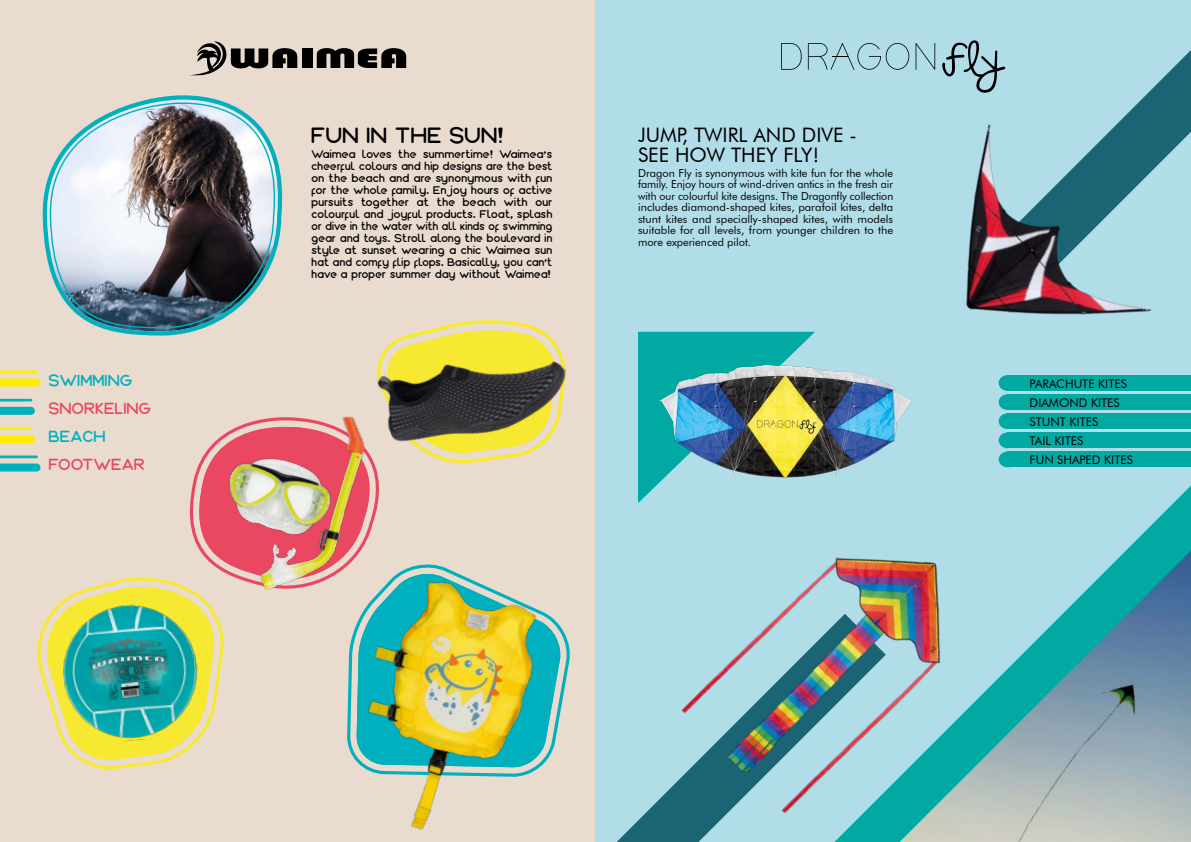
<style>
.page{position:relative;width:1191px;height:842px;background:#fff}
.page>*{position:absolute;margin:0;border:0;box-sizing:border-box;transform-origin:0 0}
.t1{font:22px "Roundo";color:#000}
.t2{font:20px/20px "Futura BT";color:#000}
.t3{font:16px "Roundo";color:#e94860}
.t4{font:16px "Roundo";color:#00b0bf}
.t5{font:12px/19px "Futura BT";color:#000}
.t6{font:11px/12px "Roundo";color:#000;text-align:justify}
.t7{font:11px/11.5px "Futura BT";color:#000;text-align:justify}
</style>
<div class="page">
<div style="left:0;top:0;width:595px;height:842px;background:#e9dbce"></div>
<div style="left:595px;top:0;width:596px;height:842px;background:#b1dde8"></div>
<svg style="left:886px;top:485px;width:305px;height:357px"></svg>
<img style="left:899px;top:551px;width:292px;height:291px">
<svg style="left:638px;top:332px;width:177px;height:171px"></svg>
<svg style="left:617px;top:781px;width:269px;height:61px"></svg>
<svg style="left:1005px;top:50px;width:186px;height:120px"></svg>
<div style="left:302px;top:48px;width:10px;height:20px;background:#000"></div>
<svg style="left:317px;top:48px;width:89px;height:20px"></svg>
<svg style="left:190px;top:41px;width:107px;height:35px"></svg>
<img style="left:368px;top:770px;width:168px;height:60px">
<svg style="left:42px;top:159px;width:241px;height:111px"></svg>
<img style="left:50px;top:95px;width:227px;height:225px">
<svg style="left:34px;top:320px;width:536px;height:450px"></svg>
<img style="left:202px;top:388px;width:173px;height:219px">
<img style="left:370px;top:320px;width:200px;height:148px">
<img style="left:658px;top:364px;width:255px;height:119px">
<img style="left:678px;top:508px;width:310px;height:311px">
<img style="left:885px;top:122px;width:268px;height:278px">
<svg style="left:942px;top:40px;width:63px;height:53px"></svg>
<svg style="left:781px;top:43px;width:21px;height:27px"></svg>
<svg style="left:915px;top:43px;width:20px;height:27px"></svg>
<svg style="left:808px;top:43px;width:101px;height:27px"></svg>
<hr style="left:0;top:455px;width:37px;height:3px;background:#00b0bf">
<div style="left:0;top:463px;width:37px;height:8px;background:#00b0bf"></div>
<hr style="left:0;top:427px;width:31px;height:3px;background:#ffed00">
<div style="left:0;top:435px;width:31px;height:8px;background:#ffed00"></div>
<hr style="left:0;top:399px;width:31px;height:2px;background:#00b0bf">
<div style="left:0;top:407px;width:31px;height:8px;background:#00b0bf"></div>
<hr style="left:0;top:370px;width:37px;height:3px;background:#ffed00">
<div style="left:0;top:378px;width:37px;height:8px;background:#ffed00"></div>
<div style="left:998px;top:375px;width:18px;height:16px;background:#00aaa3;border-radius:50%"></div>
<div style="left:1007px;top:375px;width:184px;height:16px;background:#00aaa3"></div>
<div style="left:998px;top:394px;width:18px;height:16px;background:#00aaa3;border-radius:50%"></div>
<div style="left:1007px;top:394px;width:184px;height:16px;background:#00aaa3"></div>
<div style="left:998px;top:413px;width:18px;height:16px;background:#00aaa3;border-radius:50%"></div>
<div style="left:1007px;top:413px;width:184px;height:16px;background:#00aaa3"></div>
<div style="left:998px;top:451px;width:18px;height:16px;background:#00aaa3;border-radius:50%"></div>
<div style="left:1007px;top:451px;width:184px;height:16px;background:#00aaa3"></div>
<div style="left:998px;top:432px;width:18px;height:16px;background:#00aaa3;border-radius:50%"></div>
<div style="left:1007px;top:432px;width:184px;height:16px;background:#00aaa3"></div>
<h3 class="t4" style="left:49px;top:372px;width:86px">SWIMMING</h3>
<h3 class="t3" style="left:49px;top:400px;width:104px">SNORKELING</h3>
<h3 class="t4" style="left:49px;top:428px;width:59px">BEACH</h3>
<h3 class="t3" style="left:49px;top:456px;width:98px">FOOTWEAR</h3>
<h1 class="t1" style="left:312px;top:124px;width:194px">FUN IN THE SUN!</h1>
<p class="t6" style="left:312px;top:148px;width:242px">Waimea loves the summertime! Waimea’s cheerful colours and hip designs are the best on the beach and are synonymous with fun for the whole family. Enjoy hours of active pursuits together at the beach with our colourful and joyful products. Float, splash or dive in the water with all kinds of swimming gear and toys. Stroll along the boulevard in style at sunset wearing a chic Waimea sun hat and comfy flip flops. Basically, you can’t have a proper summer day without Waimea!</p>
<h2 class="t2" style="left:638px;top:125px;width:220px">JUMP, TWIRL AND DIVE -<br>SEE HOW THEY FLY!</h2>
<p class="t7" style="left:638px;top:167px;width:257px">Dragon Fly is synonymous with kite fun for the whole family. Enjoy hours of wind-driven antics in the fresh air with our colourful kite designs. The Dragonfly collection includes diamond-shaped kites, parafoil kites, delta stunt kites and specially-shaped kites, with models suitable for all levels, from younger children to the more experienced pilot.</p>
<p class="t5" style="left:1029px;top:374px;width:105px">PARACHUTE KITES<br>DIAMOND KITES<br>STUNT KITES<br>TAIL KITES<br>FUN SHAPED KITES</p>
</div>
